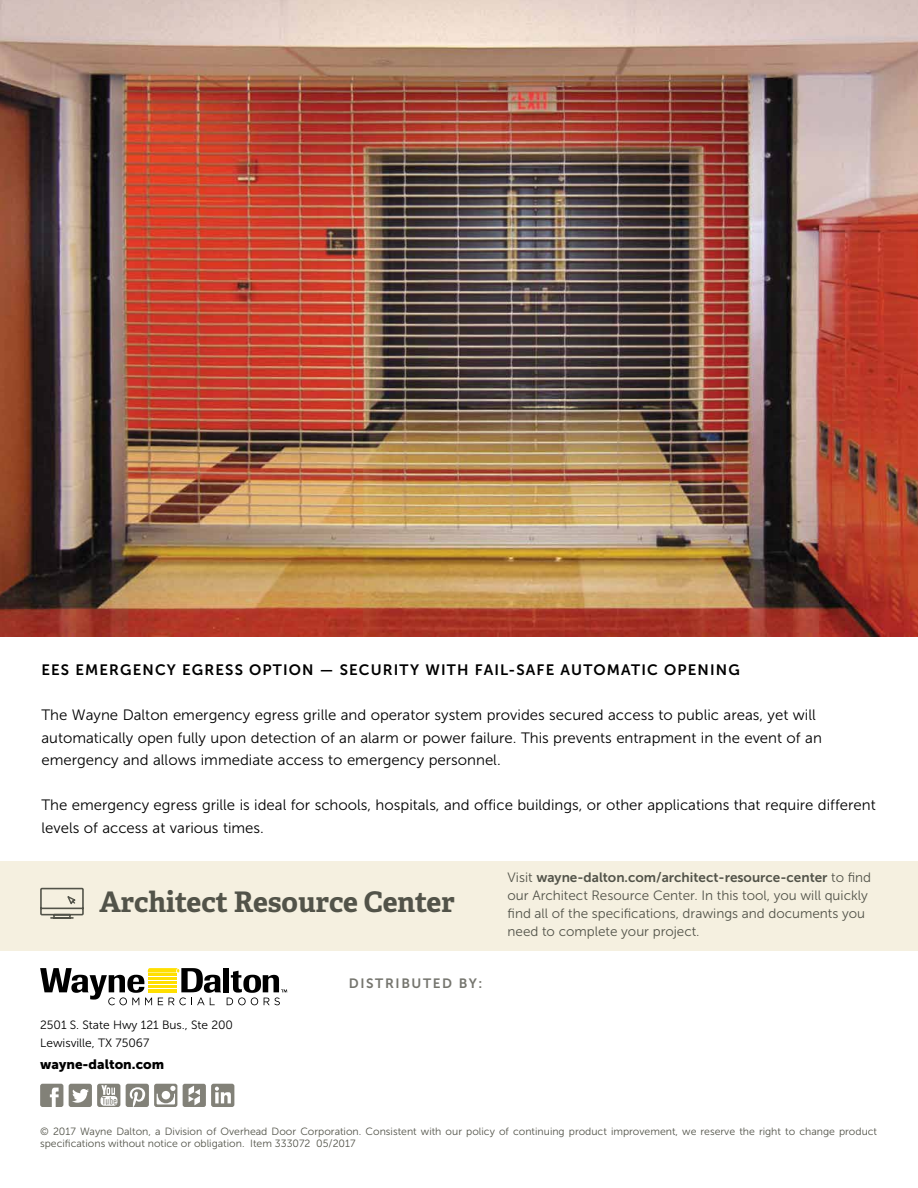
<style>
.page{position:relative;width:918px;height:1188px;background:#fff}
.page>*{position:absolute;margin:0;border:0;box-sizing:border-box;transform-origin:0 0}
.t1{font:700 28.35px "Adelle PE";letter-spacing:-.005em;color:#525349}
.t2{font:15px/22.5px "Museo Sans 300";color:#000}
.t3{font:15px "Museo Sans 700";letter-spacing:.075em;color:#000}
.t4{font:13.5px/18px "Museo Sans 300";color:#525349}
.t5{font:13.5px "Museo Sans 700";color:#525349}
.t6{font:13.5px "Museo Sans 900";color:#000}
.t7{font:13.5px "Museo Sans 700";letter-spacing:.12em;color:#75756e}
.t8{font:12px/18px "Museo Sans 300";color:#000}
.t9{font:10.5px/12px "Museo Sans 300";color:#525349}
.s1{font-family:"Museo Sans 300"}
</style>
<div class="page">
<img style="left:0;top:0;width:918px;height:637px">
<div style="left:0;top:861px;width:918px;height:89px;background:#f5f0e0"></div>
<svg style="left:40px;top:887px;width:44px;height:32px"></svg>
<div style="left:223px;top:968px;width:6px;height:24px;background:#000"></div>
<svg style="left:40px;top:968px;width:181px;height:37px"></svg>
<svg style="left:227px;top:971px;width:60px;height:34px"></svg>
<svg style="left:40px;top:1084px;width:23px;height:23px"></svg>
<svg style="left:69px;top:1084px;width:51px;height:23px"></svg>
<svg style="left:183px;top:1084px;width:51px;height:23px"></svg>
<svg style="left:126px;top:1084px;width:51px;height:23px"></svg>
<p class="t3" style="left:41px;top:662px;width:700px">EES EMERGENCY EGRESS OPTION — SECURITY WITH FAIL-SAFE AUTOMATIC OPENING</p>
<p class="t2" style="left:41px;top:704px;width:782px">The Wayne Dalton emergency egress grille and operator system provides secured access to public areas, yet will automatically open fully upon detection of an alarm or power failure. This prevents entrapment in the event of an emergency and allows immediate access to emergency personnel.</p>
<p class="t2" style="left:41px;top:794px;width:836px">The emergency egress grille is ideal for schools, hospitals, and office buildings, or other applications that require different levels of access at various times.</p>
<h1 class="t1" style="left:99px;top:881px;width:357px">Architect Resource Center</h1>
<p class="t8" style="left:40px;top:1016px;width:194px">2501 S. State Hwy 121 Bus., Ste 200<br>Lewisville, TX 75067</p>
<p class="t6" style="left:40px;top:1057px;width:125px">wayne-dalton.com</p>
<p class="t7" style="left:349px;top:976px;width:135px">DISTRIBUTED BY:</p>
<p class="t5" style="left:508px;top:870px;width:365px"><span class="s1">Visit</span> wayne-dalton.com/architect-resource-center <span class="s1">to find</span></p>
<p class="t4" style="left:508px;top:886px;width:362px">our Architect Resource Center. In this tool, you will quickly find all of the specifications, drawings and documents you need to complete your project.</p>
<p class="t9" style="left:40px;top:1126px;width:839px">© 2017 Wayne Dalton, a Division of Overhead Door Corporation. Consistent with our policy of continuing product improvement, we reserve the right to change product specifications without notice or obligation. Item 333072 05/2017</p>
</div>
